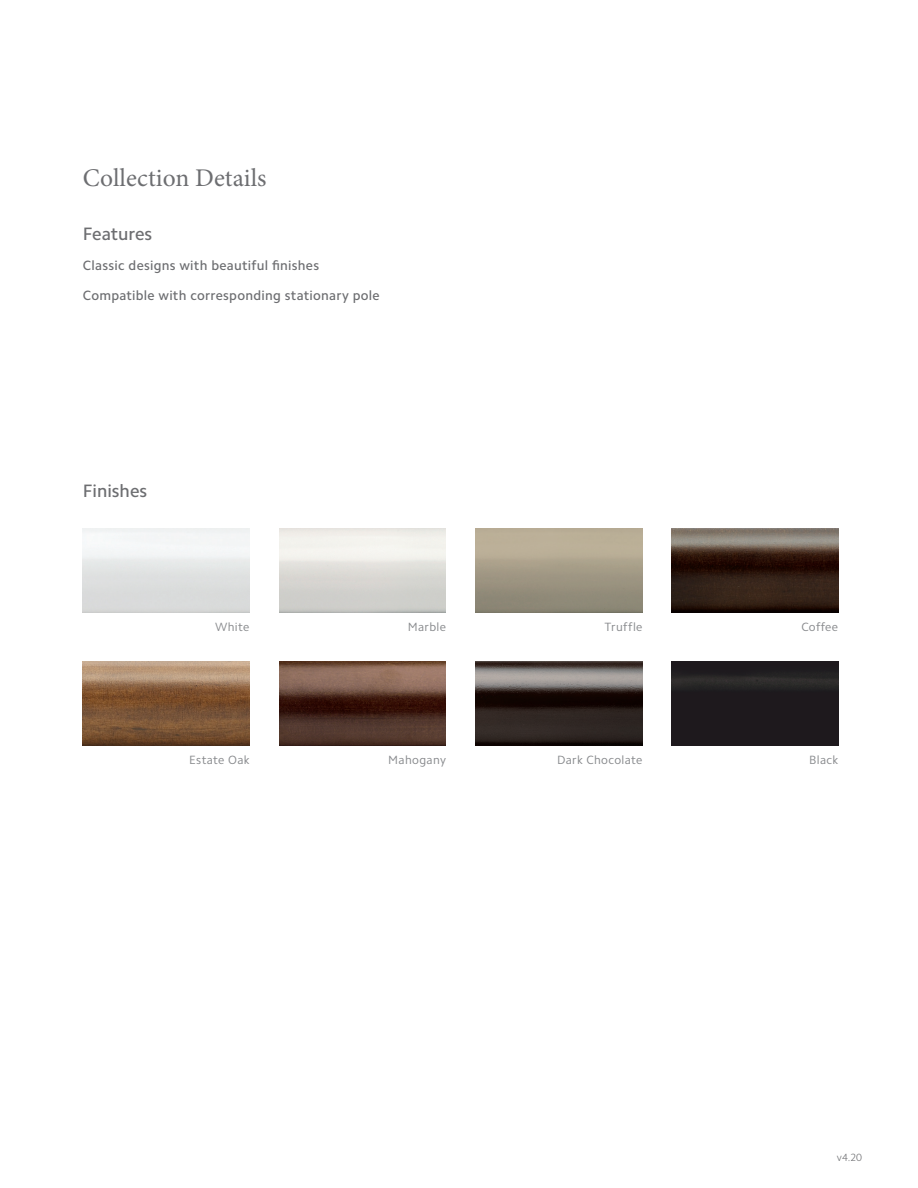
<style>
.page{position:relative;width:918px;height:1188px;background:#fff}
.page>*{position:absolute;margin:0;border:0;box-sizing:border-box;transform-origin:0 0}
.t1{font:25.5px "Minion Pro";letter-spacing:.005em;color:#6d6e71}
.t2{font:500 18px "Camphor Std";color:#6d6e71}
.t3{font:500 13.5px "Camphor Std";letter-spacing:.02em;color:#6d6e71}
.t4{font:12px "Camphor Std";letter-spacing:.03em;color:#888a8d}
.t5{font:300 10.5px "Camphor Std";color:#6d6e71}
</style>
<div class="page">
<img style="left:476px;top:661px;width:166px;height:84px">
<img style="left:279px;top:661px;width:167px;height:84px">
<img style="left:83px;top:661px;width:166px;height:84px">
<img style="left:672px;top:528px;width:166px;height:84px">
<img style="left:672px;top:661px;width:166px;height:84px">
<p class="t1" style="left:83px;top:161px;width:185px">Collection Details</p>
<p class="t2" style="left:83px;top:223px;width:71px">Features</p>
<p class="t3" style="left:83px;top:258px;width:238px">Classic designs with beautiful finishes</p>
<p class="t3" style="left:83px;top:288px;width:298px">Compatible with corresponding stationary pole</p>
<p class="t2" style="left:83px;top:480px;width:66px">Finishes</p>
<p class="t4" style="left:215px;top:620px;width:36px">White</p>
<p class="t4" style="left:189px;top:753px;width:62px">Estate Oak</p>
<p class="t4" style="left:408px;top:620px;width:40px">Marble</p>
<p class="t4" style="left:388px;top:753px;width:59px">Mahogany</p>
<p class="t4" style="left:605px;top:620px;width:39px">Truffle</p>
<p class="t4" style="left:557px;top:753px;width:87px">Dark Chocolate</p>
<p class="t4" style="left:801px;top:620px;width:38px">Coffee</p>
<p class="t4" style="left:809px;top:753px;width:31px">Black</p>
<p class="t5" style="left:837px;top:1151px;width:27px">v4.20</p>
</div>
